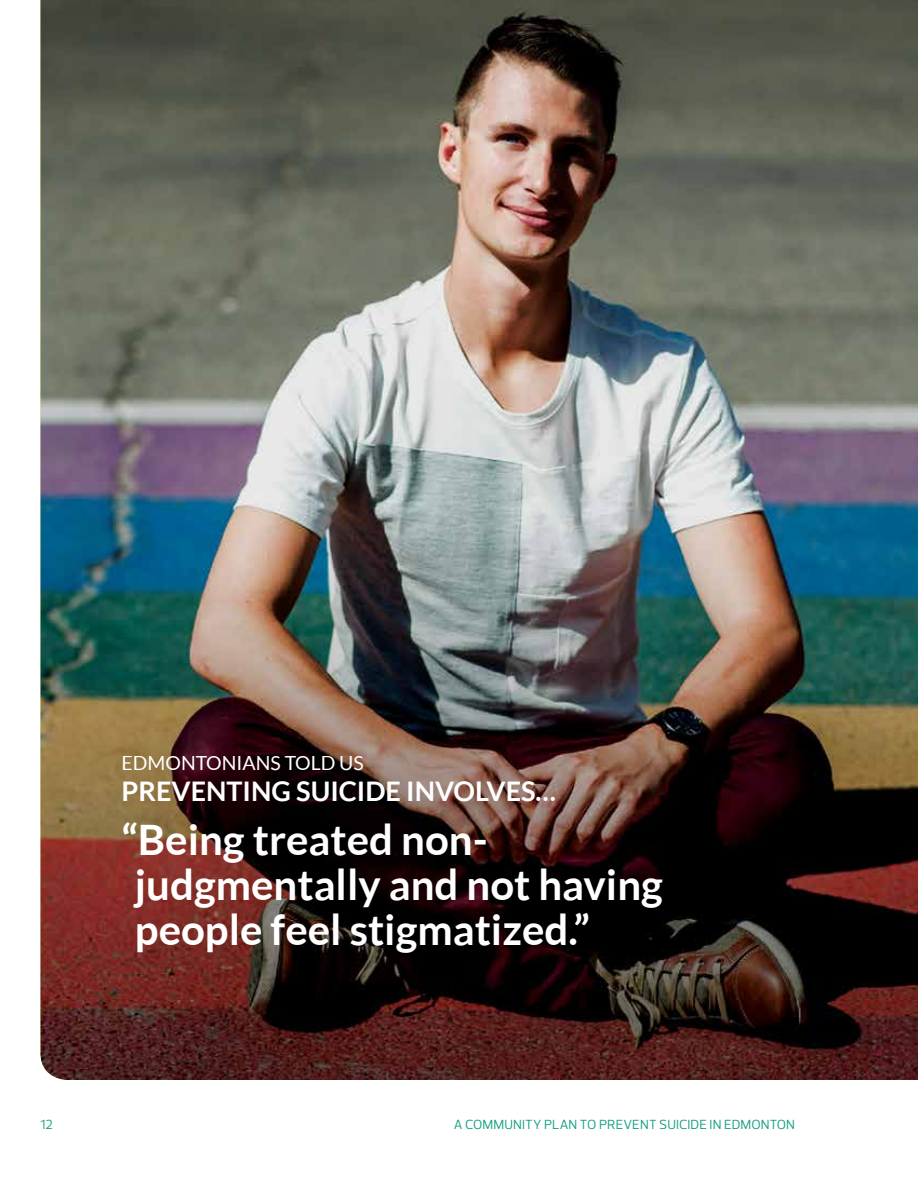
<style>
.page{position:relative;width:918px;height:1188px;background:#fff}
.page>*{position:absolute;margin:0;border:0;box-sizing:border-box;transform-origin:0 0}
.t1{font:700 42px/45px "Lato";color:#fff}
.t2{font:700 27px "Lato";color:#fff}
.t3{font:19.5px "Lato";color:#fff}
.t4{font:13.5px "Prelo";letter-spacing:.015em;color:#129e7f}
</style>
<div class="page">
<img style="left:40px;top:0;width:878px;height:1080px">
<p class="t3" style="left:122px;top:752px;width:244px">EDMONTONIANS TOLD US</p>
<p class="t2" style="left:122px;top:776px;width:436px">PREVENTING SUICIDE INVOLVES…</p>
<p class="t1" style="left:135px;top:817px;width:529px;text-indent:-13px">“Being treated non&shy;judgmentally and not having people feel stigmatized.”</p>
<p class="t4" style="left:40px;top:1117px;width:14px">12</p>
<p class="t4" style="left:454px;top:1117px;width:343px">A COMMUNITY PLAN TO PREVENT SUICIDE IN EDMONTON</p>
</div>
